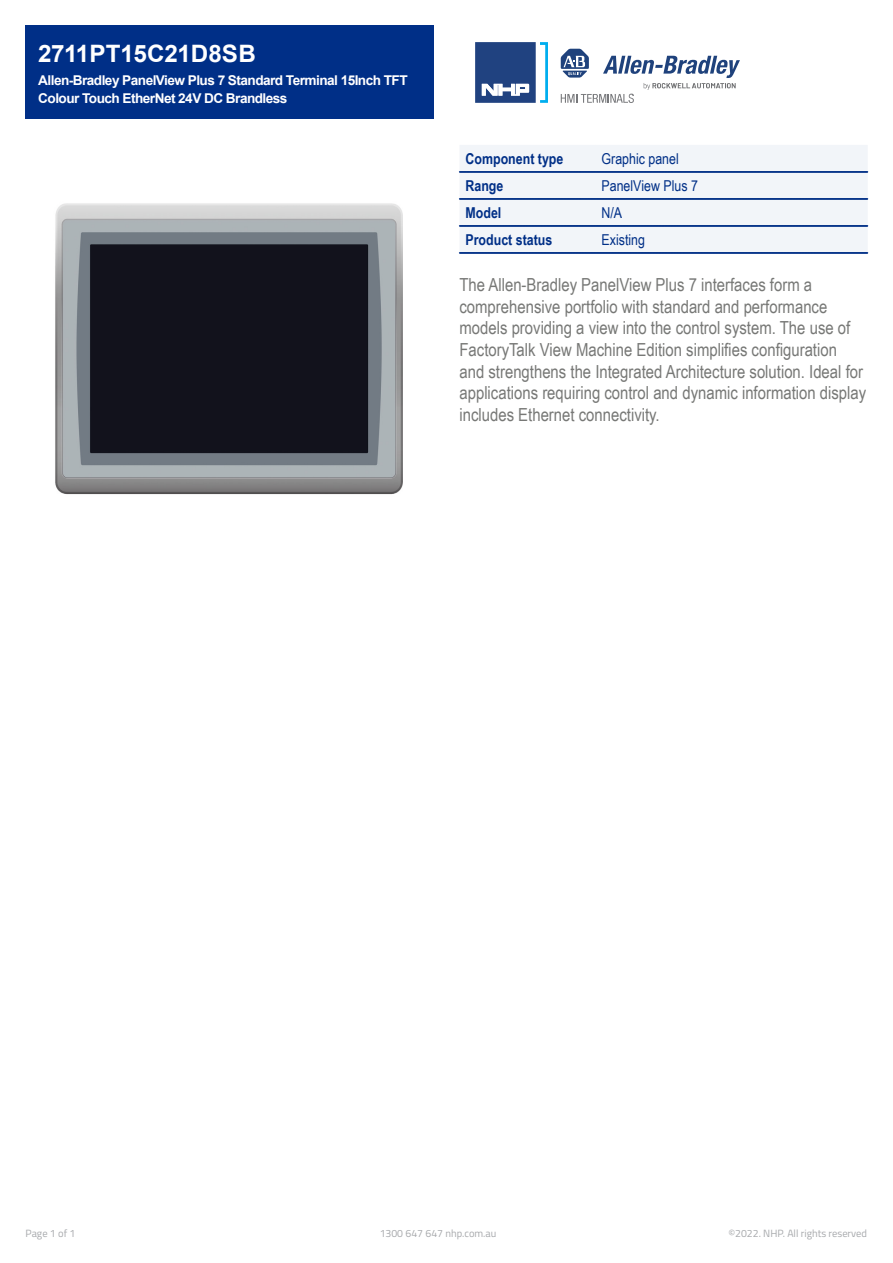
<style>
.page{position:relative;width:893px;height:1263px;background:#fff}
.page>*{position:absolute;margin:0;border:0;box-sizing:border-box;transform-origin:0 0}
.Item_Number{font:700 24px "Arial";color:#fff}
.t1{font:18px/21.6px "Arial Narrow";color:#777876}
.t2{font:15px "Arial Narrow";color:#002f87}
.t3{font:700 15px "Arial Narrow";color:#002f87}
.Display_Name{font:700 13.5px/18px "Arial";letter-spacing:-.04em;color:#fff}
.t4{font:10.5px "Titillium";color:#a7a9ac}
</style>
<div class="page">
<div style="left:26px;top:26px;width:408px;height:93px;background:#002f87"></div>
<svg style="left:475px;top:42px;width:73px;height:61px"></svg>
<svg style="left:561px;top:49px;width:179px;height:54px"></svg>
<img style="left:55px;top:203px;width:348px;height:292px">
<svg style="left:459px;top:145px;width:409px;height:109px"></svg>
<p class="Item_Number" style="left:38px;top:37px;width:219px">2711PT15C21D8SB</p>
<p class="Display_Name" style="left:38px;top:71px;width:371px">Allen-Bradley PanelView Plus 7 Standard Terminal 15Inch TFT<br>Colour Touch EtherNet 24V DC Brandless</p>
<p class="t3" style="left:465px;top:147px;width:99px">Component type</p>
<p class="t2" style="left:602px;top:147px;width:79px">Graphic panel</p>
<p class="t3" style="left:465px;top:174px;width:39px">Range</p>
<p class="t2" style="left:602px;top:174px;width:98px">PanelView Plus 7</p>
<p class="t3" style="left:465px;top:201px;width:37px">Model</p>
<p class="t2" style="left:602px;top:201px;width:22px">N/A</p>
<p class="t3" style="left:465px;top:228px;width:88px">Product status</p>
<p class="t2" style="left:602px;top:228px;width:45px">Existing</p>
<p class="t1" style="left:459px;top:273px;width:408px">The Allen-Bradley PanelView Plus 7 interfaces form a comprehensive portfolio with standard and performance models providing a view into the control system. The use of FactoryTalk View Machine Edition simplifies configuration and strengthens the Integrated Architecture solution. Ideal for applications requiring control and dynamic information display includes Ethernet connectivity.</p>
<p class="t4" style="left:26px;top:1226px;width:51px">Page 1 of 1</p>
<p class="t4" style="left:380px;top:1226px;width:118px">1300 647 647 nhp.com.au</p>
<p class="t4" style="left:728px;top:1226px;width:140px">©2022. NHP. All rights reserved</p>
</div>
